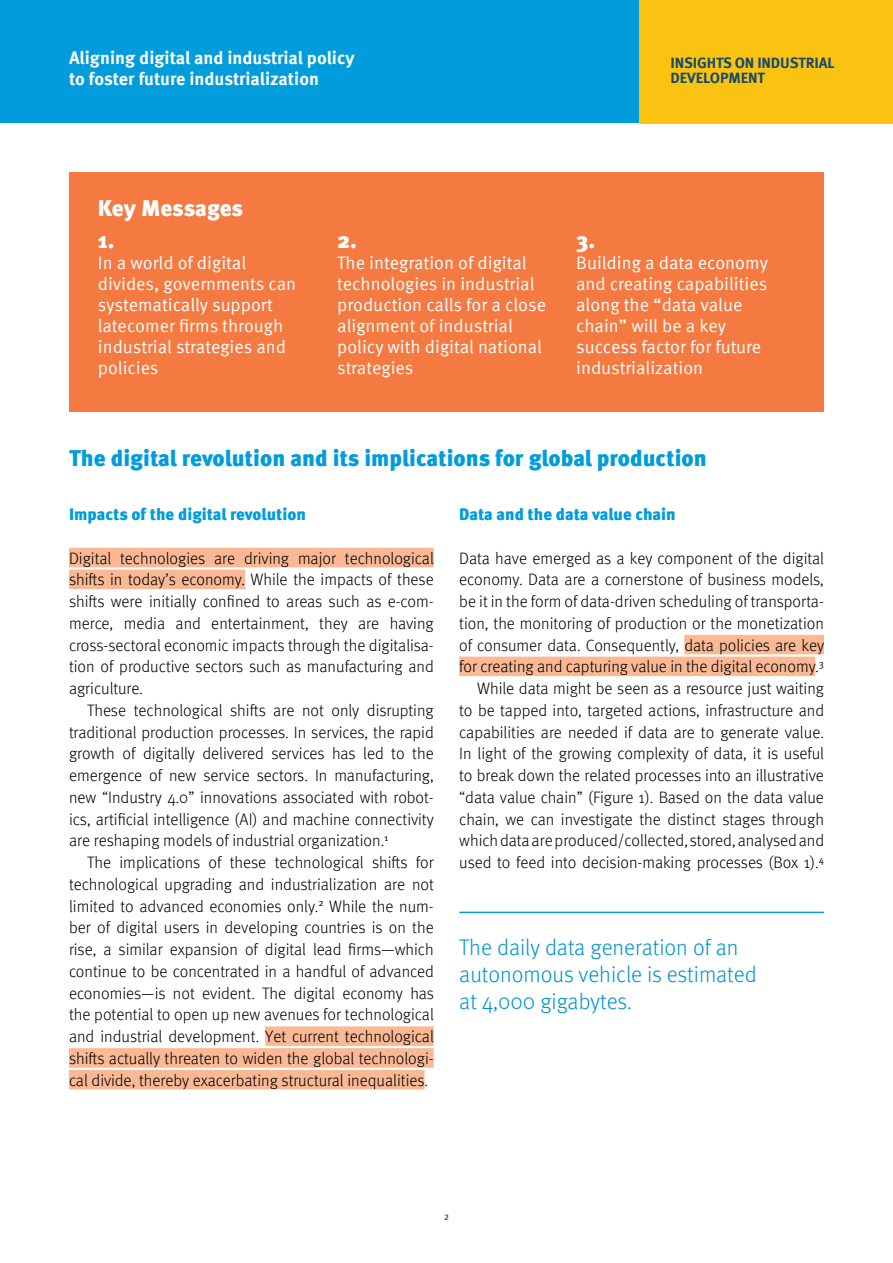
<style>
.page{position:relative;width:893px;height:1263px;background:#fff}
.page>*{position:absolute;margin:0;border:0;box-sizing:border-box;transform-origin:0 0}
.Dest{font:300 22.5px/27px "Meta Pro";color:#0093d0}
.Title_1{font:900 22.5px "Meta Pro";color:#009cdc}
.t1{font:900 22.5px "Meta Pro";letter-spacing:-.005em;color:#fff}
.t2{font:18px/21px "Meta Pro";color:#fff}
.t3{font:700 18px/21px "Meta Pro";color:#fff}
.Body_No_Indent{font:300 16.5px/21.8px "Meta Pro";color:#000;text-align:justify}
.Body_Indent{font:300 16.5px/21.8px "Meta Pro";color:#000;text-align:justify}
.Subt_1{font:900 16.5px "Meta Pro";color:#009cdc}
.Body_Indent-2{font:900 16.5px "Meta Pro";color:#009cdc}
.t4{font:700 15px/15px "Meta Pro";letter-spacing:-.01em;color:#15496b}
.t5{font:condensed 10.5px "Meta Pro";color:#000}
</style>
<div class="page">
<div style="left:0;top:0;width:893px;height:123px;background:#009cdc"></div>
<div style="left:639px;top:0;width:254px;height:123px;background:#fbc311"></div>
<div style="left:69px;top:548px;width:365px;height:19px;background:#fab894"></div>
<div style="left:69px;top:570px;width:176px;height:19px;background:#fab894"></div>
<div style="left:265px;top:1026px;width:169px;height:20px;background:#fab894"></div>
<div style="left:69px;top:1048px;width:365px;height:20px;background:#fab894"></div>
<div style="left:69px;top:1070px;width:356px;height:19px;background:#fab894"></div>
<div style="left:684px;top:635px;width:140px;height:19px;background:#fab894"></div>
<div style="left:459px;top:657px;width:356px;height:19px;background:#fab894"></div>
<div style="left:69px;top:172px;width:755px;height:239px;background:#f47a42"></div>
<hr style="left:459px;top:912px;width:365px;height:1px;background:#009cdc">
<p class="t3" style="left:69px;top:46px;width:287px">Aligning digital and industrial policy to foster future industrialization</p>
<p class="t4" style="left:671px;top:54px;width:166px">INSIGHTS ON INDUSTRIAL<br>DEVELOPMENT</p>
<p class="t1" style="left:98px;top:191px;width:147px">Key Messages</p>
<p class="t1" style="left:98px;top:222px;width:18px">1.</p>
<p class="t2" style="left:98px;top:251px;width:200px">In a world of digital divides, governments can systematically support latecomer firms through industrial strategies and policies</p>
<h1 class="t1" style="left:337px;top:222px;width:21px">2.</h1>
<p class="t2" style="left:337px;top:251px;width:210px">The integration of digital technologies in industrial production calls for a close alignment of industrial policy with digital national strategies</p>
<h1 class="t1" style="left:576px;top:222px;width:20px">3.</h1>
<p class="t2" style="left:576px;top:251px;width:193px">Building a data economy and creating capabilities along the “data value chain” will be a key success factor for future industrialization</p>
<p class="Title_1" style="left:69px;top:440px;width:639px">The digital revolution and its implications for global production</p>
<p class="Subt_1" style="left:69px;top:501px;width:239px">Impacts of the digital revolution</p>
<p class="Body_No_Indent" style="left:69px;top:546px;width:366px">Digital technologies are driving major technological shifts in today’s economy. While the impacts of these shifts were initially confined to areas such as e-com&shy;merce, media and entertainment, they are having cross-sectoral economic impacts through the digitalisa&shy;tion of productive sectors such as manufacturing and agriculture.</p>
<p class="Body_Indent" style="left:69px;top:698px;width:366px;text-indent:18px">These technological shifts are not only disrupting traditional production processes. In services, the rapid growth of digitally delivered services has led to the emergence of new service sectors. In manufacturing, new “Industry 4.0” innovations associated with robot&shy;ics, artificial intelligence (AI) and machine connectivity are reshaping models of industrial organization.<sup>1</sup></p>
<p class="Body_No_Indent" style="left:69px;top:851px;width:366px;text-indent:18px">The implications of these technological shifts for technological upgrading and industrialization are not limited to advanced economies only.<sup>2</sup> While the num&shy;ber of digital users in developing countries is on the rise, a similar expansion of digital lead firms—which continue to be concentrated in a handful of advanced economies—is not evident. The digital economy has the potential to open up new avenues for technological and industrial development. Yet current technological shifts actually threaten to widen the global technologi&shy;cal divide, thereby exacerbating structural inequalities.</p>
<p class="Body_Indent-2" style="left:459px;top:501px;width:218px">Data and the data value chain</p>
<p class="Body_No_Indent" style="left:459px;top:546px;width:366px">Data have emerged as a key component of the digital economy. Data are a cornerstone of business models, be it in the form of data-driven scheduling of transporta&shy;tion, the monitoring of production or the monetization of consumer data. Consequently, data policies are key for creating and capturing value in the digital economy.<sup>3</sup></p>
<p class="Body_Indent" style="left:459px;top:677px;width:366px;text-indent:18px">While data might be seen as a resource just waiting to be tapped into, targeted actions, infrastructure and capabilities are needed if data are to generate value.<br>In light of the growing complexity of data, it is useful to break down the related processes into an illustrative “data value chain” (Figure 1). Based on the data value chain, we can investigate the distinct stages through which data are produced/collected, stored, analysed and used to feed into decision-making processes (Box 1).<sup>4</sup></p>
<p class="Dest" style="left:459px;top:933px;width:299px">The daily data generation of an autonomous vehicle is estimated at 4,000 gigabytes.</p>
<p class="t5" style="left:444px;top:1209px;width:6px">2</p>
</div>
